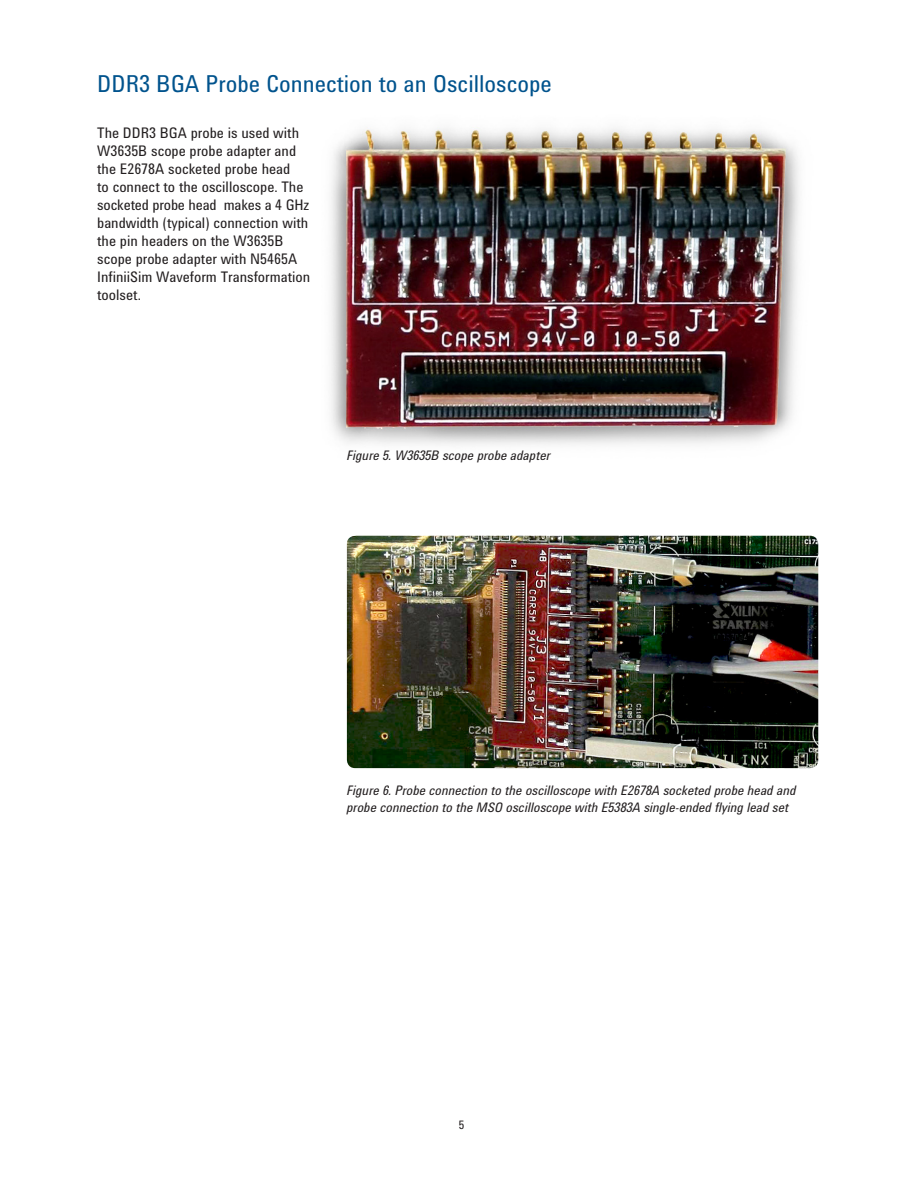
<style>
.page{position:relative;width:918px;height:1188px;background:#fff}
.page>*{position:absolute;margin:0;border:0;box-sizing:border-box;transform-origin:0 0}
.Header_1_-_Navy_Blue{font:24px "Agilent Condensed CFF";color:#00538d}
.Body_Text{font:15px/18px "Agilent Condensed CFF";color:#231f20}
.Captions_for_Figures{font:italic 13.5px/16.5px "Agilent Condensed CFF";color:#231f20}
.t1{font:12px "Agilent Condensed CFF";color:#231f20}
</style>
<div class="page">
<img style="left:347px;top:536px;width:471px;height:232px">
<img style="left:330px;top:127px;width:469px;height:318px">
<p class="Header_1_-_Navy_Blue" style="left:97px;top:66px;width:456px">DDR3 BGA Probe Connection to an Oscilloscope</p>
<p class="Body_Text" style="left:97px;top:123px;width:203px">The DDR3 BGA probe is used with</p>
<p class="Body_Text" style="left:97px;top:141px;width:215px">W3635B scope probe adapter and the E2678A socketed probe head<br>to connect to the oscilloscope. The socketed probe head makes a 4 GHz bandwidth (typical) connection with the pin headers on the W3635B scope probe adapter with N5465A<br>InfiniiSim Waveform Transformation toolset.</p>
<p class="Captions_for_Figures" style="left:347px;top:447px;width:205px">Figure 5. W3635B scope probe adapter</p>
<p class="Captions_for_Figures" style="left:347px;top:782px;width:451px">Figure 6. Probe connection to the oscilloscope with E2678A socketed probe head and probe connection to the MSO oscilloscope with E5383A single-ended flying lead set</p>
<p class="t1" style="left:459px;top:1115px;width:7px">5</p>
</div>
